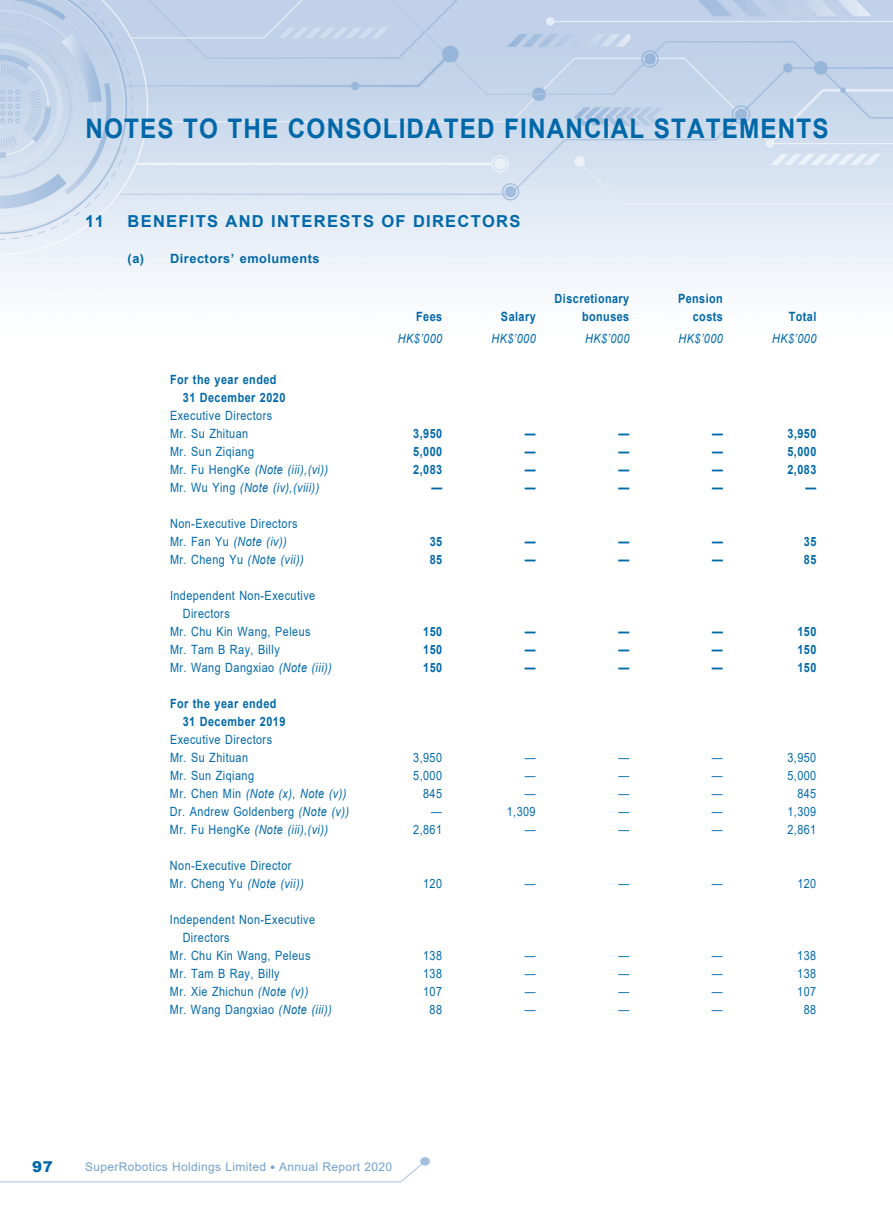
<style>
.page{position:relative;width:893px;height:1212px;background:#fff}
.page>*{position:absolute;margin:0;border:0;box-sizing:border-box;transform-origin:0 0}
.t1{font:700 27px "Arial";color:#0068a9;scale:.9 1}
.t2{font:700 16.5px "Arial";color:#0068a9}
.t3{font:900 15px "Arial";color:#0068a9}
.t4{font:12.75px/18px "Arial";letter-spacing:.04em;color:#0068a9;scale:.85 1}
.t5{font:700 12.75px/18px "Arial";letter-spacing:.04em;color:#0068a9;text-align:right;scale:.85 1}
.t6{font:italic 12.75px "Arial";letter-spacing:.04em;color:#0068a9;scale:.85 1}
.t7{font:700 12.75px "Arial";letter-spacing:.04em;color:#0068a9}
.t8{font:12px "Arial";letter-spacing:.03em;color:#73a1ce}
.s1{font-style:normal}
.s2{font-style:italic}
</style>
<div class="page">
<img style="left:0;top:0;width:893px;height:1183px">
<svg style="left:0;top:1160px;width:426px;height:22px"></svg>
<div style="left:420px;top:1157px;width:10px;height:8px;background:#a5c0df;border-radius:50%"></div>
<h1 class="t1" style="left:85px;top:109px;width:41px">Notes</h1>
<h1 class="t1" style="left:183px;top:109px;width:69px">to the</h1>
<h1 class="t1" style="left:288px;top:109px;width:20px">consolidated</h1>
<h1 class="t1" style="left:504px;top:109px;width:18px">financial</h1>
<h1 class="t1" style="left:654px;top:109px;width:21px">statements</h1>
<p class="t2" style="left:85px;top:209px;width:21px">11</p>
<p class="t2" style="left:128px;top:209px;width:25px">Benefits</p>
<p class="t2" style="left:225px;top:209px;width:14px">and</p>
<p class="t2" style="left:271px;top:209px;width:13px">interests</p>
<p class="t2" style="left:381px;top:209px;width:45px">of directors</p>
<p class="t7" style="left:128px;top:249px;width:194px">(a) Directors’ emoluments</p>
<p class="t5" style="left:416px;top:308px;width:32px">Fees</p>
<p class="t5" style="left:501px;top:308px;width:42px">Salary</p>
<p class="t5" style="left:555px;top:290px;width:89px">Discretionary bonuses</p>
<p class="t5" style="left:678px;top:290px;width:54px">Pension costs</p>
<p class="t5" style="left:789px;top:308px;width:34px">Total</p>
<p class="t5" style="left:183px;top:370px;width:122px;text-align:left;text-indent:-13px">For the year ended<br>31 December 2020</p>
<p class="t4" style="left:170px;top:406px;width:122px">Executive Directors<br>Mr. Su Zhituan</p>
<p class="t6" style="left:398px;top:331px;width:54px">HK$’000</p>
<p class="t6" style="left:491px;top:331px;width:54px">HK$’000</p>
<p class="t6" style="left:585px;top:331px;width:54px">HK$’000</p>
<p class="t6" style="left:679px;top:331px;width:54px">HK$’000</p>
<p class="t6" style="left:772px;top:331px;width:54px">HK$’000</p>
<p class="t5" style="left:413px;top:424px;width:36px">3,950</p>
<p class="t5" style="left:525px;top:424px;width:14px">—</p>
<p class="t5" style="left:618px;top:424px;width:14px">—</p>
<p class="t5" style="left:712px;top:424px;width:14px">—</p>
<p class="t5" style="left:787px;top:424px;width:36px">3,950</p>
<p class="t4" style="left:170px;top:442px;width:100px">Mr. Sun Ziqiang</p>
<p class="t5" style="left:413px;top:442px;width:36px">5,000</p>
<p class="t5" style="left:525px;top:442px;width:14px">—</p>
<p class="t5" style="left:618px;top:442px;width:14px">—</p>
<p class="t5" style="left:712px;top:442px;width:14px">—</p>
<p class="t5" style="left:787px;top:442px;width:36px">5,000</p>
<p class="t6" style="left:170px;top:461px;width:187px"><span class="s1">Mr. Fu HengKe</span> (Note (iii),(vi))</p>
<p class="t5" style="left:413px;top:460px;width:36px">2,083</p>
<p class="t5" style="left:525px;top:460px;width:14px">—</p>
<p class="t5" style="left:618px;top:460px;width:14px">—</p>
<p class="t5" style="left:712px;top:460px;width:14px">—</p>
<p class="t5" style="left:787px;top:460px;width:36px">2,083</p>
<p class="t6" style="left:170px;top:479px;width:177px"><span class="s1">Mr. Wu Ying</span> (Note (iv),(viii))</p>
<p class="t5" style="left:431px;top:478px;width:14px">—</p>
<p class="t5" style="left:525px;top:478px;width:14px">—</p>
<p class="t5" style="left:618px;top:478px;width:14px">—</p>
<p class="t5" style="left:712px;top:478px;width:14px">—</p>
<p class="t5" style="left:806px;top:478px;width:14px">—</p>
<p class="t4" style="left:170px;top:514px;width:151px">Non-Executive Directors<br>Mr. Fan Yu <span class="s2">(Note (iv))</span></p>
<p class="t5" style="left:430px;top:532px;width:16px">35</p>
<p class="t5" style="left:525px;top:532px;width:14px">—</p>
<p class="t5" style="left:618px;top:532px;width:14px">—</p>
<p class="t5" style="left:712px;top:532px;width:14px">—</p>
<p class="t5" style="left:804px;top:532px;width:16px">35</p>
<p class="t6" style="left:170px;top:551px;width:159px"><span class="s1">Mr. Cheng Yu</span> (Note (vii))</p>
<p class="t5" style="left:430px;top:550px;width:16px">85</p>
<p class="t5" style="left:525px;top:550px;width:14px">—</p>
<p class="t5" style="left:618px;top:550px;width:14px">—</p>
<p class="t5" style="left:712px;top:550px;width:14px">—</p>
<p class="t5" style="left:804px;top:550px;width:16px">85</p>
<p class="t4" style="left:170px;top:586px;width:172px">Independent Non-Executive</p>
<p class="t4" style="left:183px;top:604px;width:57px">Directors</p>
<p class="t4" style="left:170px;top:622px;width:167px">Mr. Chu Kin Wang, Peleus</p>
<p class="t5" style="left:423px;top:622px;width:24px">150</p>
<p class="t5" style="left:525px;top:622px;width:14px">—</p>
<p class="t5" style="left:618px;top:622px;width:14px">—</p>
<p class="t5" style="left:712px;top:622px;width:14px">—</p>
<p class="t5" style="left:797px;top:622px;width:24px">150</p>
<p class="t4" style="left:170px;top:640px;width:131px">Mr. Tam B Ray, Billy</p>
<p class="t5" style="left:423px;top:640px;width:24px">150</p>
<p class="t5" style="left:525px;top:640px;width:14px">—</p>
<p class="t5" style="left:618px;top:640px;width:14px">—</p>
<p class="t5" style="left:712px;top:640px;width:14px">—</p>
<p class="t5" style="left:797px;top:640px;width:24px">150</p>
<p class="t4" style="left:170px;top:658px;width:192px">Mr. Wang Dangxiao <span class="s2">(Note (iii))</span></p>
<p class="t5" style="left:423px;top:658px;width:24px">150</p>
<p class="t5" style="left:525px;top:658px;width:14px">—</p>
<p class="t5" style="left:618px;top:658px;width:14px">—</p>
<p class="t5" style="left:712px;top:658px;width:14px">—</p>
<p class="t5" style="left:797px;top:658px;width:24px">150</p>
<p class="t5" style="left:183px;top:694px;width:122px;text-align:left;text-indent:-13px">For the year ended<br>31 December 2019</p>
<p class="t4" style="left:170px;top:730px;width:122px">Executive Directors<br>Mr. Su Zhituan</p>
<p class="t4" style="left:413px;top:748px;width:36px">3,950</p>
<p class="t4" style="left:525px;top:748px;width:14px">—</p>
<p class="t4" style="left:618px;top:748px;width:14px">—</p>
<p class="t4" style="left:712px;top:748px;width:14px">—</p>
<p class="t4" style="left:787px;top:748px;width:36px">3,950</p>
<p class="t4" style="left:170px;top:766px;width:100px">Mr. Sun Ziqiang</p>
<p class="t4" style="left:413px;top:766px;width:36px">5,000</p>
<p class="t4" style="left:525px;top:766px;width:14px">—</p>
<p class="t4" style="left:618px;top:766px;width:14px">—</p>
<p class="t4" style="left:712px;top:766px;width:14px">—</p>
<p class="t4" style="left:787px;top:766px;width:36px">5,000</p>
<p class="t6" style="left:170px;top:785px;width:209px"><span class="s1">Mr. Chen Min</span> (Note (x), Note (v))</p>
<p class="t4" style="left:423px;top:784px;width:24px">845</p>
<p class="t4" style="left:525px;top:784px;width:14px">—</p>
<p class="t4" style="left:618px;top:784px;width:14px">—</p>
<p class="t4" style="left:712px;top:784px;width:14px">—</p>
<p class="t4" style="left:797px;top:784px;width:24px">845</p>
<p class="t4" style="left:170px;top:802px;width:212px">Dr. Andrew Goldenberg <span class="s2">(Note (v))</span></p>
<p class="t4" style="left:431px;top:802px;width:14px">—</p>
<p class="t4" style="left:507px;top:802px;width:36px">1,309</p>
<p class="t4" style="left:618px;top:802px;width:14px">—</p>
<p class="t4" style="left:712px;top:802px;width:14px">—</p>
<p class="t4" style="left:787px;top:802px;width:36px">1,309</p>
<p class="t6" style="left:170px;top:821px;width:187px"><span class="s1">Mr. Fu HengKe</span> (Note (iii),(vi))</p>
<p class="t4" style="left:413px;top:820px;width:36px">2,861</p>
<p class="t4" style="left:525px;top:820px;width:14px">—</p>
<p class="t4" style="left:618px;top:820px;width:14px">—</p>
<p class="t4" style="left:712px;top:820px;width:14px">—</p>
<p class="t4" style="left:787px;top:820px;width:36px">2,861</p>
<p class="t4" style="left:170px;top:856px;width:159px">Non-Executive Director<br>Mr. Cheng Yu <span class="s2">(Note (vii))</span></p>
<p class="t4" style="left:423px;top:874px;width:24px">120</p>
<p class="t4" style="left:525px;top:874px;width:14px">—</p>
<p class="t4" style="left:618px;top:874px;width:14px">—</p>
<p class="t4" style="left:712px;top:874px;width:14px">—</p>
<p class="t4" style="left:797px;top:874px;width:24px">120</p>
<p class="t4" style="left:170px;top:910px;width:172px">Independent Non-Executive</p>
<p class="t4" style="left:183px;top:928px;width:57px">Directors</p>
<p class="t4" style="left:170px;top:946px;width:167px">Mr. Chu Kin Wang, Peleus</p>
<p class="t4" style="left:423px;top:946px;width:24px">138</p>
<p class="t4" style="left:525px;top:946px;width:14px">—</p>
<p class="t4" style="left:618px;top:946px;width:14px">—</p>
<p class="t4" style="left:712px;top:946px;width:14px">—</p>
<p class="t4" style="left:797px;top:946px;width:24px">138</p>
<p class="t4" style="left:170px;top:964px;width:131px">Mr. Tam B Ray, Billy</p>
<p class="t4" style="left:423px;top:964px;width:24px">138</p>
<p class="t4" style="left:525px;top:964px;width:14px">—</p>
<p class="t4" style="left:618px;top:964px;width:14px">—</p>
<p class="t4" style="left:712px;top:964px;width:14px">—</p>
<p class="t4" style="left:797px;top:964px;width:24px">138</p>
<p class="t4" style="left:170px;top:982px;width:164px">Mr. Xie Zhichun <span class="s2">(Note (v))</span></p>
<p class="t4" style="left:423px;top:982px;width:24px">107</p>
<p class="t4" style="left:525px;top:982px;width:14px">—</p>
<p class="t4" style="left:618px;top:982px;width:14px">—</p>
<p class="t4" style="left:712px;top:982px;width:14px">—</p>
<p class="t4" style="left:797px;top:982px;width:24px">107</p>
<p class="t4" style="left:170px;top:1000px;width:192px">Mr. Wang Dangxiao <span class="s2">(Note (iii))</span></p>
<p class="t4" style="left:430px;top:1000px;width:16px">88</p>
<p class="t4" style="left:525px;top:1000px;width:14px">—</p>
<p class="t4" style="left:618px;top:1000px;width:14px">—</p>
<p class="t4" style="left:712px;top:1000px;width:14px">—</p>
<p class="t4" style="left:804px;top:1000px;width:16px">88</p>
<p class="t3" style="left:32px;top:1155px;width:22px">97</p>
<p class="t8" style="left:85px;top:1159px;width:309px">SuperRobotics Holdings Limited <sup>●</sup> Annual Report 2020</p>
</div>
